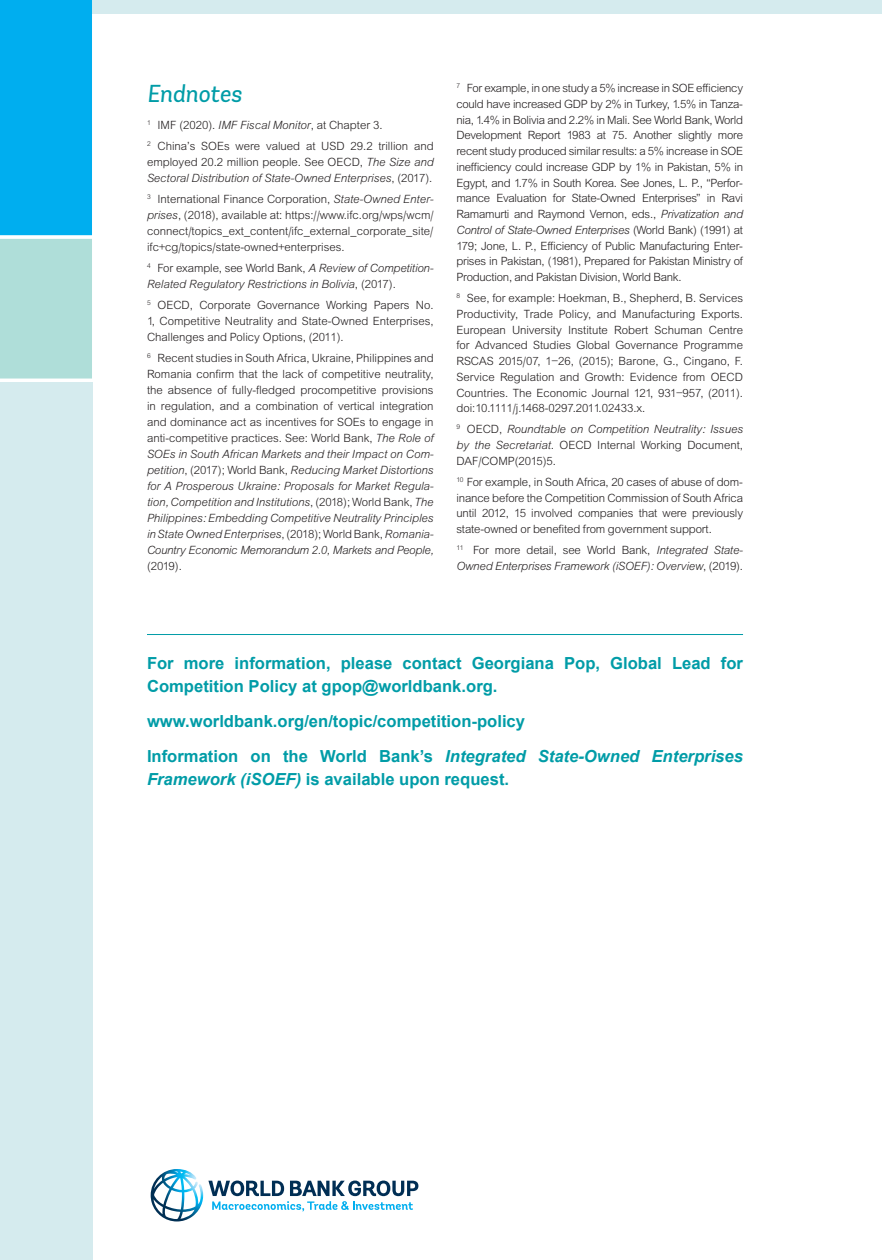
<style>
.page{position:relative;width:882px;height:1260px;background:#fff}
.page>*{position:absolute;margin:0;border:0;box-sizing:border-box;transform-origin:0 0}
.t1{font:italic 24.5px "Andes";color:#009ca7}
.t2{font:700 16.62px/22.8px "Arial";color:#009ca7}
.t3{font:12.25px/15.8px "Arial";color:#231f20;text-align:justify}
.t4{font:12.25px/15.9px "Arial Itlic";color:#231f20;text-align:justify}
.t5{font:12.25px "Arial Itlic";letter-spacing:-.02em;color:#231f20}
.s1{font-family:"Arial Itlic"}
.s2{font-family:"Arial"}
.s3{font-style:italic}
</style>
<div class="page">
<div style="left:0;top:0;width:882px;height:14px;background:#d5ebee"></div>
<svg style="left:151px;top:1169px;width:267px;height:53px"></svg>
<hr style="left:147px;top:634px;width:596px;height:1px;background:#009ca7">
<div style="left:0;top:382px;width:92px;height:878px;background:#d5ebee"></div>
<svg style="left:0;top:0;width:92px;height:379px;background:#43c0e7"></svg>
<h1 class="t1" style="left:147px;top:79px;width:96px">Endnotes</h1>
<p class="t3" style="left:147px;top:115px;width:288px;line-height:21.2px"><sup>1</sup> IMF (2020). <span class="s1">IMF Fiscal Monitor</span>, at Chapter 3.<br><sup>2</sup> China’s SOEs were valued at USD 29.2 trillion and</p>
<p class="t3" style="left:147px;top:155px;width:288px">employed 20.2 million people. See OECD, <span class="s1">The Size and</span></p>
<p class="t4" style="left:147px;top:171px;width:287px">Sectoral Distribution of State-Owned Enterprises<span class="s2">, (2017).</span></p>
<p class="t3" style="left:147px;top:192px;width:288px"><sup>3</sup> International Finance Corporation, <span class="s1">State-Owned Enter&shy;prises</span>, (2018), available at: https://www.ifc.org/wps/wcm/ connect/topics_ext_content/ifc_external_corporate_site/ ifc+cg/topics/state-owned+enterprises.</p>
<p class="t3" style="left:147px;top:261px;width:288px"><sup>4</sup> For example, see World Bank, <span class="s1">A Review of Competition-</span></p>
<p class="t4" style="left:147px;top:277px;width:250px">Related Regulatory Restrictions in Bolivia<span class="s2">, (2017).</span></p>
<p class="t3" style="left:147px;top:298px;width:288px"><sup>5</sup> OECD, Corporate Governance Working Papers No.<br>1, Competitive Neutrality and State-Owned Enterprises, Challenges and Policy Options, (2011).</p>
<p class="t3" style="left:147px;top:351px;width:288px"><sup>6</sup> Recent studies in South Africa, Ukraine, Philippines and Romania confirm that the lack of competitive neutrality, the absence of fully-fledged procompetitive provisions in regulation, and a combination of vertical integration and dominance act as incentives for SOEs to engage in anti-competitive practices. See: World Bank, <span class="s1">The Role of</span></p>
<p class="t4" style="left:147px;top:447px;width:288px">SOEs in South African Markets and their Impact on Com&shy;petition<span class="s2">, (2017); World Bank,</span> Reducing Market Distortions for A Prosperous Ukraine: Proposals for Market Regula&shy;tion, Competition and Institutions<span class="s2">, (2018); World Bank,</span> The Philippines: Embedding Competitive Neutrality Principles in State Owned Enterprises<span class="s2">, (2018); World Bank,</span> Romania-Country Economic Memorandum 2.0, Markets and People,</p>
<p class="t3" style="left:147px;top:559px;width:36px">(2019).</p>
<p class="t3" style="left:456px;top:81px;width:288px"><sup>7</sup> For example, in one study a 5% increase in SOE efficiency could have increased GDP by 2% in Turkey, 1.5% in Tanza&shy;nia, 1.4% in Bolivia and 2.2% in Mali. See World Bank, World Development Report 1983 at 75. Another slightly more recent study produced similar results: a 5% increase in SOE inefficiency could increase GDP by 1% in Pakistan, 5% in Egypt, and 1.7% in South Korea. See Jones, L. P., “Perfor&shy;mance Evaluation for State-Owned Enterprises” in Ravi Ramamurti and Raymond Vernon, eds., <span class="s1">Privatization and</span></p>
<p class="t5" style="left:456px;top:222px;width:288px">Control of State-Owned Enterprises <span class="s2">(World Bank) (1991) at</span></p>
<p class="t3" style="left:456px;top:239px;width:288px">179; Jone, L. P., Efficiency of Public Manufacturing Enter&shy;prises in Pakistan, (1981), Prepared for Pakistan Ministry of Production, and Pakistan Division, World Bank.</p>
<p class="t3" style="left:456px;top:291px;width:288px"><sup>8</sup> See, for example: Hoekman, B., Shepherd, B. Services Productivity, Trade Policy, and Manufacturing Exports.<br>European University Institute Robert Schuman Centre for Advanced Studies Global Governance Programme RSCAS 2015/07, 1–26, (2015); Barone, G., Cingano, F.<br>Service Regulation and Growth: Evidence from OECD Countries. The Economic Journal 121, 931–957, (2011). doi:10.1111/j.1468-0297.2011.02433.x.</p>
<p class="t4" style="left:456px;top:422px;width:288px"><sup>9</sup> <span class="s2">OECD,</span> Roundtable on Competition Neutrality: Issues</p>
<p class="t3" style="left:456px;top:438px;width:288px"><span class="s1">by the Secretariat.</span> OECD Internal Working Document,<br>DAF/COMP(2015)5.</p>
<p class="t3" style="left:456px;top:475px;width:288px"><sup>10</sup> For example, in South Africa, 20 cases of abuse of dom&shy;inance before the Competition Commission of South Africa until 2012, 15 involved companies that were previously state-owned or benefited from government support.</p>
<p class="t3" style="left:456px;top:543px;width:288px"><sup>11</sup> For more detail, see World Bank, <span class="s1">Integrated State-</span></p>
<p class="t4" style="left:456px;top:559px;width:288px">Owned Enterprises Framework (iSOEF): Overview<span class="s2">, (2019).</span></p>
<h2 class="t2" style="left:147px;top:652px;width:598px">For more information, please contact Georgiana Pop, Global Lead for<br>Competition Policy at gpop@worldbank.org.</h2>
<h2 class="t2" style="left:147px;top:704px;width:598px;line-height:35px">www.worldbank.org/en/topic/competition-policy<br>Information on the World Bank’s <span class="s3">Integrated State-Owned Enterprises</span></h2>
<h2 class="t2" style="left:147px;top:768px;width:364px"><span class="s3">Framework (iSOEF)</span> is available upon request.</h2>
</div>
